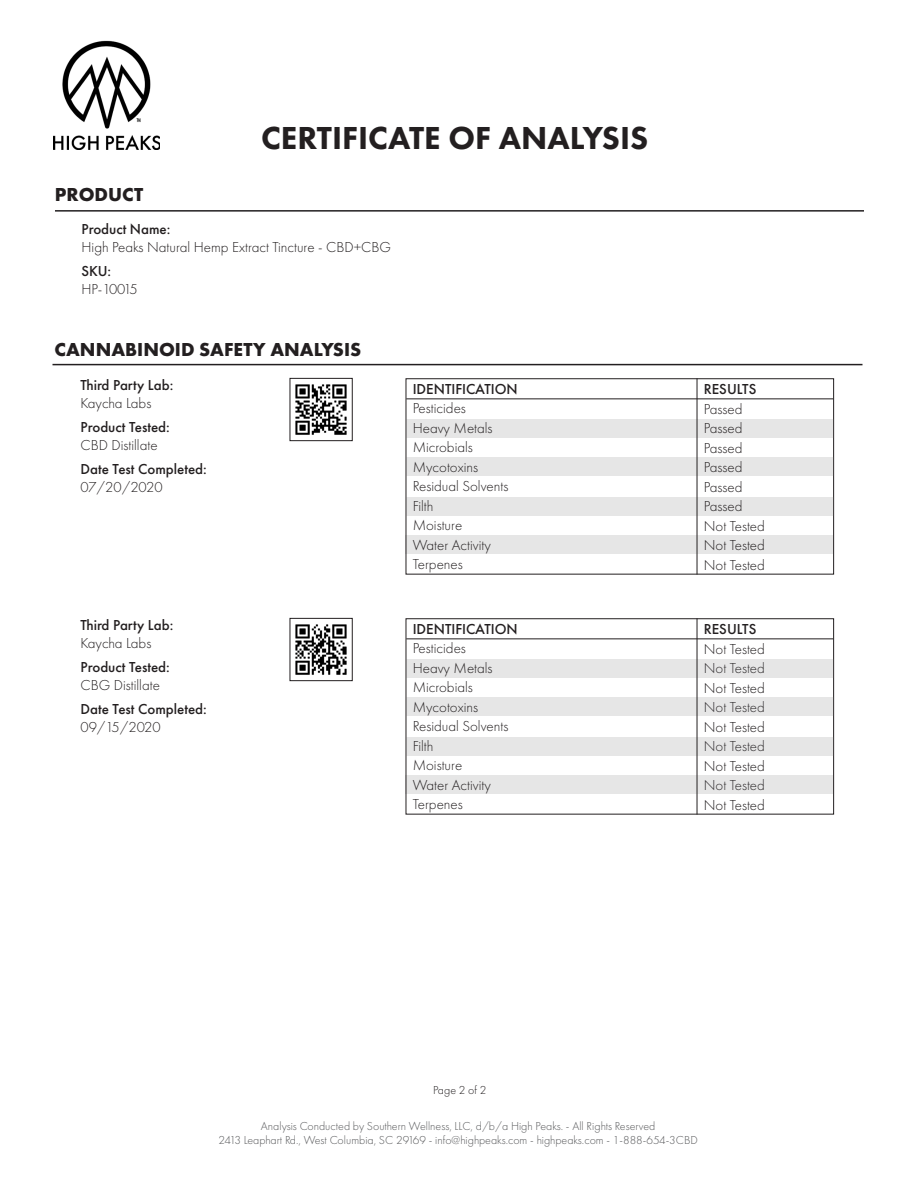
<style>
.page{position:relative;width:918px;height:1188px;background:#fff}
.page>*{position:absolute;margin:0;border:0;box-sizing:border-box;transform-origin:0 0}
.t1{font:800 33px "Futura PT";color:#231f20}
.t2{font:700 19.5px "Futura PT";color:#231f20}
.t3{font:300 15px/19.5px "Futura PT";color:#231f20}
.t4{font:500 15px "Futura PT";color:#231f20}
.t5{font:300 12px/14.4px "Futura PT";color:#57585a;text-align:center}
.t6{font:300 12px "Futura PT";color:#231f20}
</style>
<div class="page">
<hr style="left:53px;top:364px;width:810px;height:1px;background:#231f20">
<div style="left:406px;top:535px;width:427px;height:19px;background:#e6e6e6"></div>
<div style="left:406px;top:378px;width:428px;height:197px;border:1px solid #231f20"></div>
<div style="left:406px;top:419px;width:428px;height:19px;background:#e6e6e6"></div>
<div style="left:406px;top:457px;width:428px;height:19px;background:#e6e6e6"></div>
<div style="left:406px;top:497px;width:428px;height:18px;background:#e6e6e6"></div>
<hr style="left:406px;top:398px;width:427px;height:1px;background:#231f20">
<hr style="left:697px;top:378px;width:1px;height:197px;background:#231f20">
<img style="left:295px;top:624px;width:52px;height:51px">
<div style="left:290px;top:618px;width:62px;height:63px;border:1px solid #231f20"></div>
<div style="left:406px;top:775px;width:427px;height:19px;background:#e6e6e6"></div>
<div style="left:406px;top:618px;width:428px;height:197px;border:1px solid #231f20"></div>
<div style="left:406px;top:659px;width:428px;height:19px;background:#e6e6e6"></div>
<div style="left:406px;top:697px;width:428px;height:19px;background:#e6e6e6"></div>
<div style="left:406px;top:737px;width:428px;height:18px;background:#e6e6e6"></div>
<hr style="left:406px;top:638px;width:427px;height:1px;background:#231f20">
<hr style="left:697px;top:618px;width:1px;height:197px;background:#231f20">
<img style="left:295px;top:384px;width:52px;height:51px">
<div style="left:290px;top:378px;width:62px;height:63px;border:1px solid #231f20"></div>
<hr style="left:55px;top:210px;width:809px;height:2px;background:#231f20">
<img style="left:54px;top:40px;width:106px;height:110px">
<h2 class="t2" style="left:55px;top:183px;width:90px">PRODUCT</h2>
<h1 class="t1" style="left:261px;top:118px;width:389px">CERTIFICATE OF ANALYSIS</h1>
<p class="t4" style="left:81px;top:223px;width:90px">Product Name:</p>
<p class="t3" style="left:81px;top:239px;width:311px">High Peaks Natural Hemp Extract Tincture - CBD+CBG</p>
<p class="t4" style="left:81px;top:265px;width:31px">SKU:</p>
<p class="t3" style="left:81px;top:281px;width:58px">HP-10015</p>
<h2 class="t2" style="left:55px;top:338px;width:308px">CANNABINOID SAFETY ANALYSIS</h2>
<p class="t4" style="left:81px;top:379px;width:94px">Third Party Lab:</p>
<p class="t3" style="left:81px;top:394px;width:72px">Kaycha Labs</p>
<p class="t4" style="left:81px;top:421px;width:91px">Product Tested:</p>
<p class="t3" style="left:81px;top:436px;width:79px">CBD Distillate</p>
<p class="t4" style="left:81px;top:463px;width:128px">Date Test Completed:</p>
<p class="t3" style="left:81px;top:478px;width:84px">07/20/2020</p>
<p class="t4" style="left:81px;top:619px;width:94px">Third Party Lab:</p>
<p class="t3" style="left:81px;top:634px;width:72px">Kaycha Labs</p>
<p class="t4" style="left:81px;top:661px;width:91px">Product Tested:</p>
<p class="t3" style="left:81px;top:676px;width:81px">CBG Distillate</p>
<p class="t4" style="left:81px;top:703px;width:128px">Date Test Completed:</p>
<p class="t3" style="left:81px;top:718px;width:82px">09/15/2020</p>
<p class="t4" style="left:413px;top:383px;width:107px">IDENTIFICATION</p>
<p class="t3" style="left:413px;top:400px;width:97px">Pesticides<br>Heavy Metals<br>Microbials<br>Mycotoxins<br>Residual Solvents<br>Filth<br>Moisture<br>Water Activity<br>Terpenes</p>
<p class="t4" style="left:413px;top:623px;width:107px">IDENTIFICATION</p>
<p class="t3" style="left:413px;top:640px;width:97px">Pesticides<br>Heavy Metals<br>Microbials<br>Mycotoxins<br>Residual Solvents<br>Filth<br>Moisture<br>Water Activity<br>Terpenes</p>
<p class="t6" style="left:433px;top:1086px;width:55px">Page 2 of 2</p>
<p class="t4" style="left:704px;top:383px;width:54px">RESULTS</p>
<p class="t3" style="left:704px;top:400px;width:63px">Passed<br>Passed<br>Passed<br>Passed<br>Passed<br>Passed<br>Not Tested<br>Not Tested<br>Not Tested</p>
<p class="t4" style="left:704px;top:623px;width:54px">RESULTS</p>
<p class="t3" style="left:704px;top:640px;width:63px;text-align:justify">Not Tested Not Tested Not Tested Not Tested Not Tested Not Tested Not Tested Not Tested Not Tested</p>
<p class="t5" style="left:219px;top:1120px;width:481px">Analysis Conducted by Southern Wellness, LLC, d/b/a High Peaks. - All Rights Reserved<br>2413 Leaphart Rd., West Columbia, SC 29169 - info@highpeaks.com - highpeaks.com - 1-888-654-3CBD</p>
</div>
